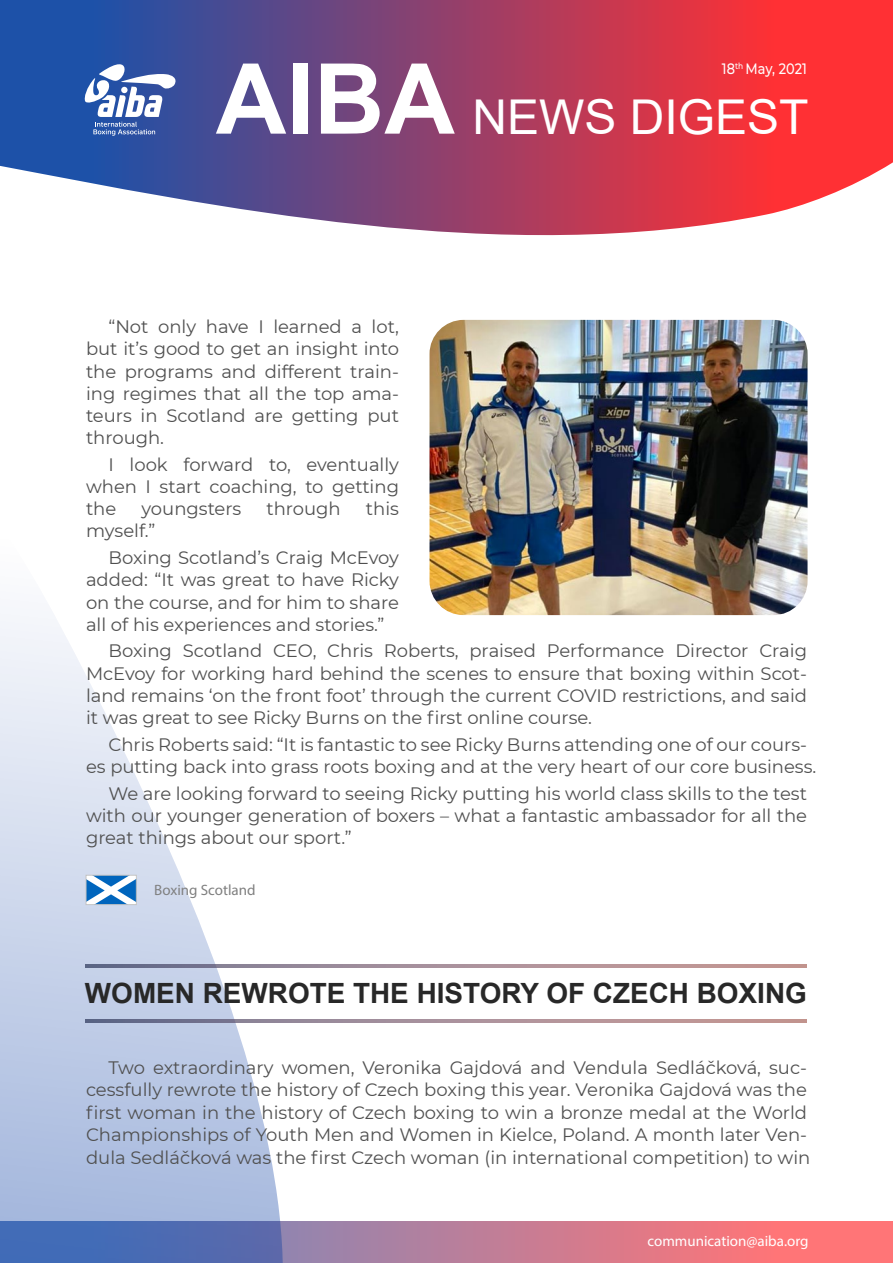
<style>
.page{position:relative;width:893px;height:1263px;background:#fff}
.page>*{position:absolute;margin:0;border:0;box-sizing:border-box;transform-origin:0 0}
.t1{font:48px "Arial";color:#fff}
.t2{font:700 27.9px "Arial";color:#282828}
.t3{font:18px/22.2px "Montserrat";color:#505050;text-align:justify}
.t4{font:15px "Myriad Pro";color:#fff}
.t5{font:15px "Myriad Pro";color:#808080}
.t6{font:500 15px "Montserrat";letter-spacing:.005em;color:#fff;scale:.86 1}
.s1{font-weight:700;font-size:97.95px}
</style>
<div class="page">
<svg style="left:283px;top:1221px;width:610px;height:42px;background:#d27b8d"></svg>
<svg style="left:0;top:613px;width:283px;height:650px"></svg>
<svg style="left:0;top:0;width:893px;height:235px;background:#a25278"></svg>
<svg style="left:84px;top:50px;width:94px;height:86px"></svg>
<img style="left:88px;top:877px;width:47px;height:26px">
<div style="left:86px;top:875px;width:51px;height:30px;border:1px solid #c4c4c4"></div>
<img style="left:429px;top:320px;width:378px;height:295px">
<svg style="left:85px;top:1019px;width:722px;height:3px;background:#9f8995"></svg>
<svg style="left:85px;top:965px;width:722px;height:2px"></svg>
<p class="t6" style="left:722px;top:58px;width:100px">18<sup>th</sup> May, 2021</p>
<h1 class="t1" style="left:216px;top:84px;width:594px"><span class="s1">AIBA</span> NEWS DIGEST</h1>
<p class="t3" style="left:86px;top:315px;width:315px;text-indent:22px">“Not only have I learned a lot, but it’s good to get an insight into the programs and different train&shy;ing regimes that all the top ama&shy;teurs in Scotland are getting put through.</p>
<p class="t3" style="left:86px;top:453px;width:314px;text-indent:22px">I look forward to, eventually when I start coaching, to getting the</p>
<p class="t3" style="left:142px;top:497px;width:101px">youngsters</p>
<p class="t3" style="left:267px;top:497px;width:76px">through</p>
<p class="t3" style="left:366px;top:497px;width:35px">this</p>
<p class="t3" style="left:109px;top:517px;width:292px;line-height:26.7px;text-indent:-22px">myself.”<br>Boxing Scotland’s Craig McEvoy</p>
<p class="t3" style="left:86px;top:568px;width:314px">added: “It was great to have Ricky on the course, and for him to share all of his experiences and stories.”</p>
<p class="t3" style="left:86px;top:639px;width:723px;text-indent:22px">Boxing Scotland CEO, Chris Roberts, praised Performance Director Craig McEvoy for working hard behind the scenes to ensure that boxing within Scot&shy;land remains ‘on the front foot’ through the current COVID restrictions, and said it was great to see Ricky Burns on the first online course.</p>
<p class="t3" style="left:86px;top:732px;width:732px;text-indent:22px">Chris Roberts said: “It is fantastic to see Ricky Burns attending one of our cours&shy;es putting back into grass roots boxing and at the very heart of our core business.</p>
<p class="t3" style="left:86px;top:781px;width:723px;text-indent:22px">We are looking forward to seeing Ricky putting his world class skills to the test with our younger generation of boxers – what a fantastic ambassador for all the great things about our sport.”</p>
<p class="t5" style="left:154px;top:880px;width:103px">Boxing Scotland</p>
<h2 class="t2" style="left:85px;top:973px;width:723px">WOMEN REWROTE THE HISTORY OF CZECH BOXING</h2>
<p class="t3" style="left:86px;top:1055px;width:726px;text-align:left;text-indent:22px">Two extraordinary women, Veronika Gajdová and Vendula Sedláčková, suc&shy;cessfully rewrote the history of Czech boxing this year. Veronika Gajdová was the first woman in the history of Czech boxing to win a bronze medal at the World Championships of Youth Men and Women in Kielce, Poland. A month later Ven&shy;dula Sedláčková was the first Czech woman (in international competition) to win</p>
<p class="t4" style="left:648px;top:1232px;width:162px">communication@aiba.org</p>
</div>
